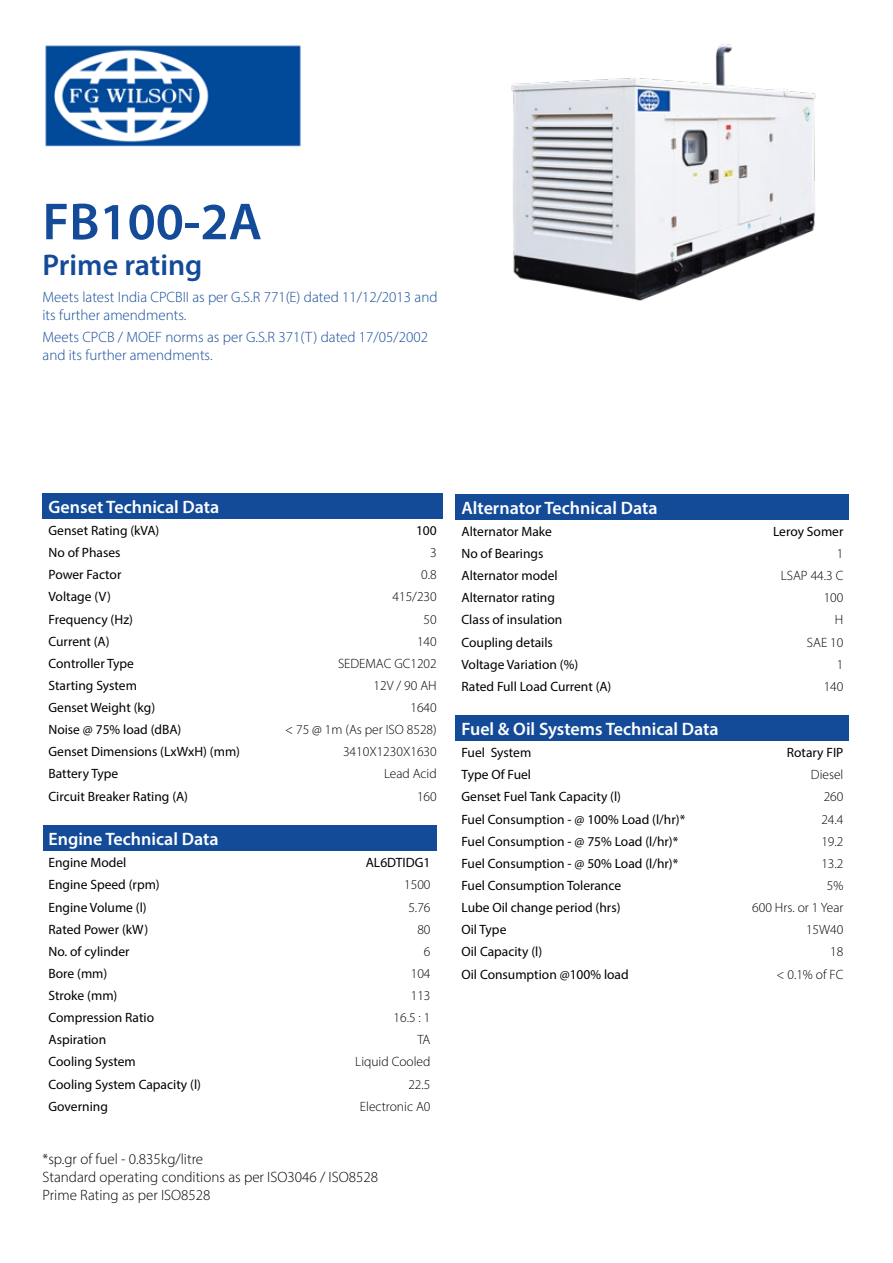
<style>
.page{position:relative;width:893px;height:1263px;background:#fff}
.page>*{position:absolute;margin:0;border:0;box-sizing:border-box;transform-origin:0 0}
.t1{font:600 52.5px "Myriad Pro";color:#134b99}
.t2{font:600 30px "Myriad Pro";color:#134b99}
.t3{font:600 18px "Myriad Pro";color:#fff}
.t4{font:300 15px/18px "Myriad Pro";color:#134b99}
.t5{font:300 15px/18px "Myriad Pro";color:#000}
.t6{font:13.5px "Myriad Pro";color:#000}
.t7{font:300 13.5px "Myriad Pro";color:#000}
</style>
<div class="page">
<img style="left:511px;top:44px;width:305px;height:257px">
<div style="left:43px;top:493px;width:400px;height:25px;background:#134b99"></div>
<div style="left:43px;top:825px;width:393px;height:26px;background:#134b99"></div>
<div style="left:455px;top:494px;width:394px;height:26px;background:#134b99"></div>
<div style="left:455px;top:716px;width:394px;height:25px;background:#134b99"></div>
<img style="left:45px;top:45px;width:256px;height:102px">
<h1 class="t1" style="left:43px;top:188px;width:221px">FB100-2A</h1>
<h2 class="t2" style="left:43px;top:246px;width:161px">Prime rating</h2>
<p class="t4" style="left:43px;top:288px;width:396px">Meets latest India CPCBII as per G.S.R 771(E) dated 11/12/2013 and its further amendments.</p>
<p class="t4" style="left:43px;top:328px;width:387px">Meets CPCB / MOEF norms as per G.S.R 371(T) dated 17/05/2002 and its further amendments.</p>
<h3 class="t3" style="left:49px;top:495px;width:172px">Genset Technical Data</h3>
<p class="t6" style="left:49px;top:522px;width:112px">Genset Rating (kVA)</p>
<p class="t6" style="left:416px;top:522px;width:22px">100</p>
<p class="t6" style="left:49px;top:544px;width:73px">No of Phases</p>
<p class="t7" style="left:430px;top:544px;width:8px">3</p>
<p class="t6" style="left:49px;top:566px;width:74px">Power Factor</p>
<p class="t7" style="left:421px;top:567px;width:17px">0.8</p>
<p class="t6" style="left:49px;top:588px;width:64px">Voltage (V)</p>
<p class="t7" style="left:392px;top:589px;width:46px">415/230</p>
<p class="t6" style="left:49px;top:611px;width:86px">Frequency (Hz)</p>
<p class="t7" style="left:424px;top:611px;width:15px">50</p>
<p class="t6" style="left:49px;top:633px;width:63px">Current (A)</p>
<p class="t7" style="left:417px;top:633px;width:21px">140</p>
<p class="t6" style="left:49px;top:655px;width:87px">Controller Type</p>
<p class="t7" style="left:338px;top:655px;width:100px">SEDEMAC GC1202</p>
<p class="t6" style="left:49px;top:677px;width:90px">Starting System</p>
<p class="t7" style="left:374px;top:677px;width:65px">12V / 90 AH</p>
<p class="t6" style="left:49px;top:699px;width:108px">Genset Weight (kg)</p>
<p class="t7" style="left:410px;top:699px;width:28px">1640</p>
<p class="t6" style="left:49px;top:721px;width:134px">Noise @ 75% load (dBA)</p>
<p class="t7" style="left:285px;top:721px;width:153px">&lt; 75 @ 1m (As per ISO 8528)</p>
<p class="t6" style="left:49px;top:743px;width:193px">Genset Dimensions (LxWxH) (mm)</p>
<p class="t7" style="left:343px;top:744px;width:95px">3410X1230X1630</p>
<p class="t6" style="left:49px;top:765px;width:71px">Battery Type</p>
<p class="t7" style="left:384px;top:766px;width:54px">Lead Acid</p>
<p class="t6" style="left:49px;top:788px;width:141px">Circuit Breaker Rating (A)</p>
<p class="t7" style="left:417px;top:788px;width:21px">160</p>
<h3 class="t3" style="left:49px;top:827px;width:172px">Engine Technical Data</h3>
<p class="t6" style="left:49px;top:854px;width:79px">Engine Model</p>
<p class="t6" style="left:366px;top:854px;width:66px">AL6DTIDG1</p>
<p class="t6" style="left:49px;top:876px;width:113px">Engine Speed (rpm)</p>
<p class="t7" style="left:404px;top:876px;width:28px">1500</p>
<p class="t6" style="left:49px;top:899px;width:100px">Engine Volume (l)</p>
<p class="t7" style="left:408px;top:899px;width:24px">5.76</p>
<p class="t6" style="left:49px;top:921px;width:101px">Rated Power (kW)</p>
<p class="t7" style="left:417px;top:921px;width:15px">80</p>
<p class="t6" style="left:49px;top:943px;width:83px">No. of cylinder</p>
<p class="t7" style="left:424px;top:943px;width:8px">6</p>
<p class="t6" style="left:49px;top:965px;width:60px">Bore (mm)</p>
<p class="t7" style="left:411px;top:965px;width:21px">104</p>
<p class="t6" style="left:49px;top:987px;width:70px">Stroke (mm)</p>
<p class="t7" style="left:411px;top:987px;width:21px">113</p>
<p class="t6" style="left:49px;top:1009px;width:107px">Compression Ratio</p>
<p class="t7" style="left:394px;top:1009px;width:38px">16.5 : 1</p>
<p class="t6" style="left:49px;top:1031px;width:59px">Aspiration</p>
<p class="t7" style="left:417px;top:1032px;width:15px">TA</p>
<p class="t6" style="left:49px;top:1053px;width:89px">Cooling System</p>
<p class="t7" style="left:355px;top:1054px;width:77px">Liquid Cooled</p>
<p class="t6" style="left:49px;top:1076px;width:154px">Cooling System Capacity (l)</p>
<p class="t7" style="left:408px;top:1076px;width:24px">22.5</p>
<p class="t6" style="left:49px;top:1098px;width:61px">Governing</p>
<p class="t7" style="left:360px;top:1098px;width:72px">Electronic A0</p>
<p class="t5" style="left:43px;top:1149px;width:337px">*sp.gr of fuel - 0.835kg/litre<br>Standard operating conditions as per ISO3046 / ISO8528<br>Prime Rating as per ISO8528</p>
<h3 class="t3" style="left:461px;top:496px;width:198px">Alternator Technical Data</h3>
<p class="t6" style="left:461px;top:523px;width:92px">Alternator Make</p>
<p class="t6" style="left:773px;top:523px;width:72px">Leroy Somer</p>
<p class="t6" style="left:461px;top:545px;width:84px">No of Bearings</p>
<p class="t7" style="left:837px;top:545px;width:8px">1</p>
<p class="t6" style="left:461px;top:567px;width:98px">Alternator model</p>
<p class="t7" style="left:781px;top:567px;width:64px">LSAP 44.3 C</p>
<p class="t6" style="left:461px;top:589px;width:95px">Alternator rating</p>
<p class="t7" style="left:824px;top:590px;width:21px">100</p>
<p class="t6" style="left:461px;top:612px;width:102px">Class of insulation</p>
<p class="t7" style="left:835px;top:612px;width:10px">H</p>
<p class="t6" style="left:461px;top:634px;width:93px">Coupling details</p>
<p class="t7" style="left:807px;top:634px;width:38px">SAE 10</p>
<p class="t6" style="left:461px;top:656px;width:118px">Voltage Variation (%)</p>
<p class="t7" style="left:837px;top:656px;width:8px">1</p>
<p class="t6" style="left:461px;top:678px;width:151px">Rated Full Load Current (A)</p>
<p class="t7" style="left:824px;top:678px;width:21px">140</p>
<h3 class="t3" style="left:461px;top:718px;width:259px">Fuel &amp; Oil Systems Technical Data</h3>
<p class="t6" style="left:461px;top:744px;width:71px">Fuel System</p>
<p class="t6" style="left:787px;top:744px;width:58px">Rotary FIP</p>
<p class="t6" style="left:461px;top:766px;width:71px">Type Of Fuel</p>
<p class="t7" style="left:811px;top:767px;width:34px">Diesel</p>
<p class="t6" style="left:461px;top:789px;width:161px">Genset Fuel Tank Capacity (l)</p>
<p class="t7" style="left:824px;top:789px;width:21px">260</p>
<p class="t6" style="left:461px;top:811px;width:225px">Fuel Consumption - @ 100% Load (l/hr)*</p>
<p class="t7" style="left:821px;top:811px;width:24px">24.4</p>
<p class="t6" style="left:461px;top:833px;width:218px">Fuel Consumption - @ 75% Load (l/hr)*</p>
<p class="t7" style="left:821px;top:833px;width:24px">19.2</p>
<p class="t6" style="left:461px;top:855px;width:218px">Fuel Consumption - @ 50% Load (l/hr)*</p>
<p class="t7" style="left:821px;top:855px;width:24px">13.2</p>
<p class="t6" style="left:461px;top:877px;width:161px">Fuel Consumption Tolerance</p>
<p class="t7" style="left:827px;top:877px;width:18px">5%</p>
<p class="t6" style="left:461px;top:899px;width:161px">Lube Oil change period (hrs)</p>
<p class="t7" style="left:752px;top:899px;width:93px">600 Hrs. or 1 Year</p>
<p class="t6" style="left:461px;top:921px;width:46px">Oil Type</p>
<p class="t7" style="left:806px;top:922px;width:39px">15W40</p>
<p class="t6" style="left:461px;top:943px;width:82px">Oil Capacity (l)</p>
<p class="t7" style="left:830px;top:944px;width:15px">18</p>
<p class="t6" style="left:461px;top:966px;width:169px">Oil Consumption @100% load</p>
<p class="t7" style="left:776px;top:966px;width:69px">&lt; 0.1% of FC</p>
</div>
